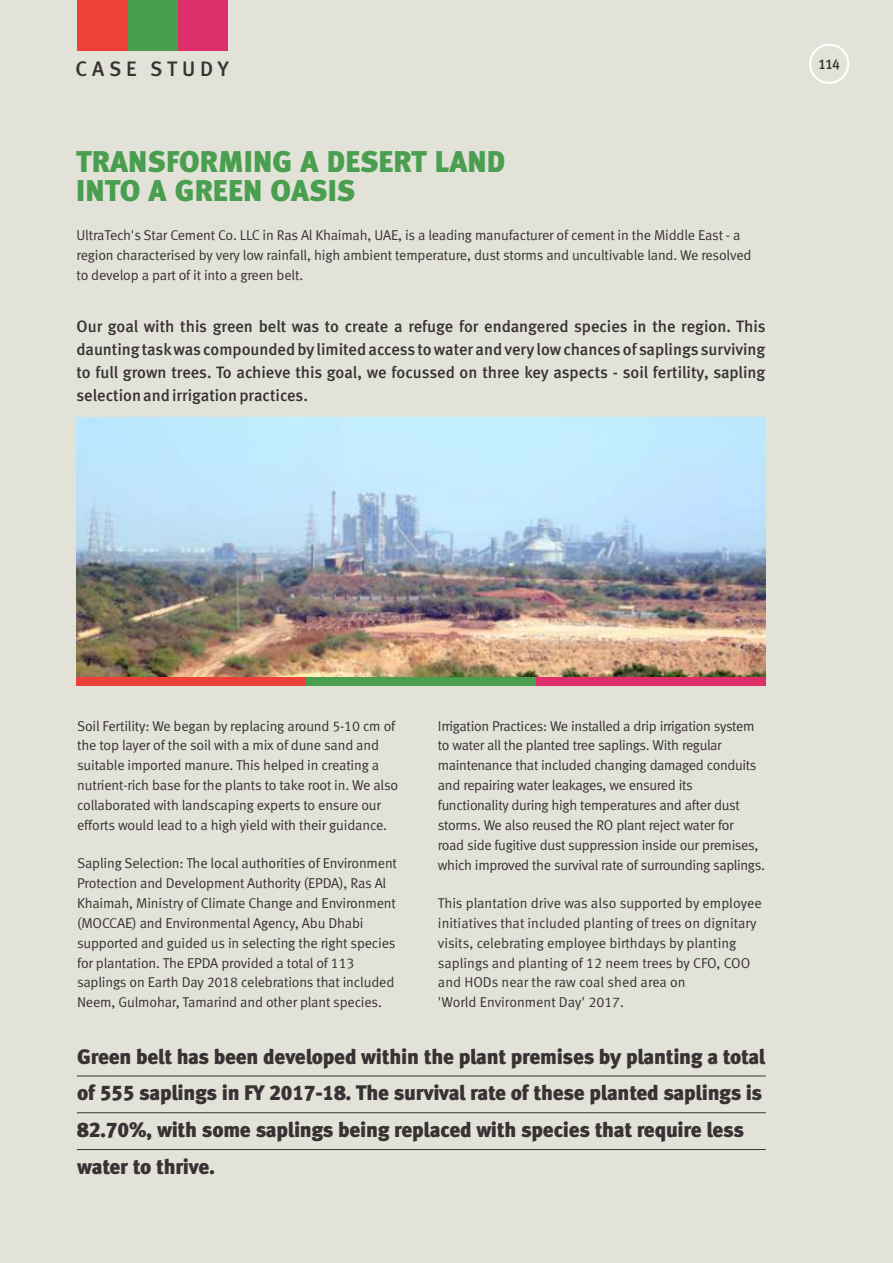
<style>
.page{position:relative;width:893px;height:1263px;background:#e3e2d9}
.page>*{position:absolute;margin:0;border:0;box-sizing:border-box;transform-origin:0 0}
.t1{font:30px/29px "Meta Black LF";letter-spacing:.005em;color:#4a9e4f}
.t2{font:21px/36.8px "Meta Black LF";letter-spacing:-.01em;color:#373334}
.t3{font:21px "Meta Medium LF";letter-spacing:.23em;color:#373334}
.t4{font:16.5px/23.1px "Meta Medium LF";color:#373334;text-align:justify}
.t5{font:14.25px/20px "Meta Normal LF";letter-spacing:-.01em;color:#373334}
.t6{font:14.25px "Meta Medium LF";color:#373334}
</style>
<div class="page">
<img style="left:77px;top:417px;width:688px;height:260px">
<div style="left:178px;top:0;width:50px;height:50px;background:#dd2f6a"></div>
<div style="left:128px;top:0;width:50px;height:50px;background:#4a9e4f"></div>
<div style="left:78px;top:0;width:50px;height:50px;background:#ed4037"></div>
<div style="left:77px;top:677px;width:229px;height:9px;background:#ed4037"></div>
<div style="left:536px;top:677px;width:229px;height:9px;background:#dd2f6a"></div>
<div style="left:306px;top:677px;width:230px;height:9px;background:#4a9e4f"></div>
<div style="left:809px;top:44px;width:40px;height:40px;border:2px solid #fefefe;border-radius:50%"></div>
<hr style="left:77px;top:1112px;width:689px;height:1px;background:#373334">
<hr style="left:77px;top:1075px;width:689px;height:1px;background:#373334">
<hr style="left:77px;top:1149px;width:689px;height:1px;background:#373334">
<h2 class="t3" style="left:75px;top:57px;width:155px">CASE STUDY</h2>
<p class="t6" style="left:818px;top:55px;width:24px">114</p>
<h1 class="t1" style="left:76px;top:147px;width:431px">TRANSFORMING A DESERT LAND<br>INTO A GREEN OASIS</h1>
<p class="t5" style="left:76px;top:225px;width:677px">UltraTech's Star Cement Co. LLC in Ras Al Khaimah, UAE, is a leading manufacturer of cement in the Middle East - a region characterised by very low rainfall, high ambient temperature, dust storms and uncultivable land. We resolved to develop a part of it into a green belt.</p>
<p class="t4" style="left:77px;top:315px;width:691px">Our goal with this green belt was to create a refuge for endangered species in the region. This daunting taskwas compounded by limited access to water and very low chancesof saplings surviving to full grown trees. To achieve this goal, we focussed on three key aspects - soil fertility, sapling selection and irrigation practices.</p>
<p class="t5" style="left:77px;top:715px;width:323px">Soil Fertility: We began by replacing around 5-10 cm of the top layer of the soil with a mix of dune sand and suitable imported manure. This helped in creating a nutrient-rich base for the plants to take root in. We also collaborated with landscaping experts to ensure our efforts would lead to a high yield with their guidance.</p>
<p class="t5" style="left:77px;top:853px;width:321px">Sapling Selection: The local authorities of Environment Protection and Development Authority (EPDA), Ras Al Khaimah, Ministry of Climate Change and Environment (MOCCAE) and Environmental Agency, Abu Dhabi supported and guided us in selecting the right species for plantation. The EPDA provided a total of 113 saplings on Earth Day 2018 celebrations that included Neem, Gulmohar, Tamarind and other plant species.</p>
<p class="t5" style="left:438px;top:715px;width:329px">Irrigation Practices: We installed a drip irrigation system to water all the planted tree saplings. With regular maintenance that included changing damaged conduits and repairing water leakages, we ensured its functionality during high temperatures and after dust storms. We also reused the RO plant reject water for<br>road side fugitive dust suppression inside our premises, which improved the survival rate of surrounding saplings.</p>
<p class="t5" style="left:438px;top:893px;width:325px">This plantation drive was also supported by employee initiatives that included planting of trees on dignitary visits, celebrating employee birthdays by planting saplings and planting of 12 neem trees by CFO, COO and HODs near the raw coal shed area on<br>'World Environment Day' 2017.</p>
<p class="t2" style="left:77px;top:1038px;width:690px">Green belt has been developed within the plant premises by planting a total of 555 saplings in FY 2017-18. The survival rate of these planted saplings is 82.70%, with some saplings being replaced with species that require less water to thrive.</p>
</div>
